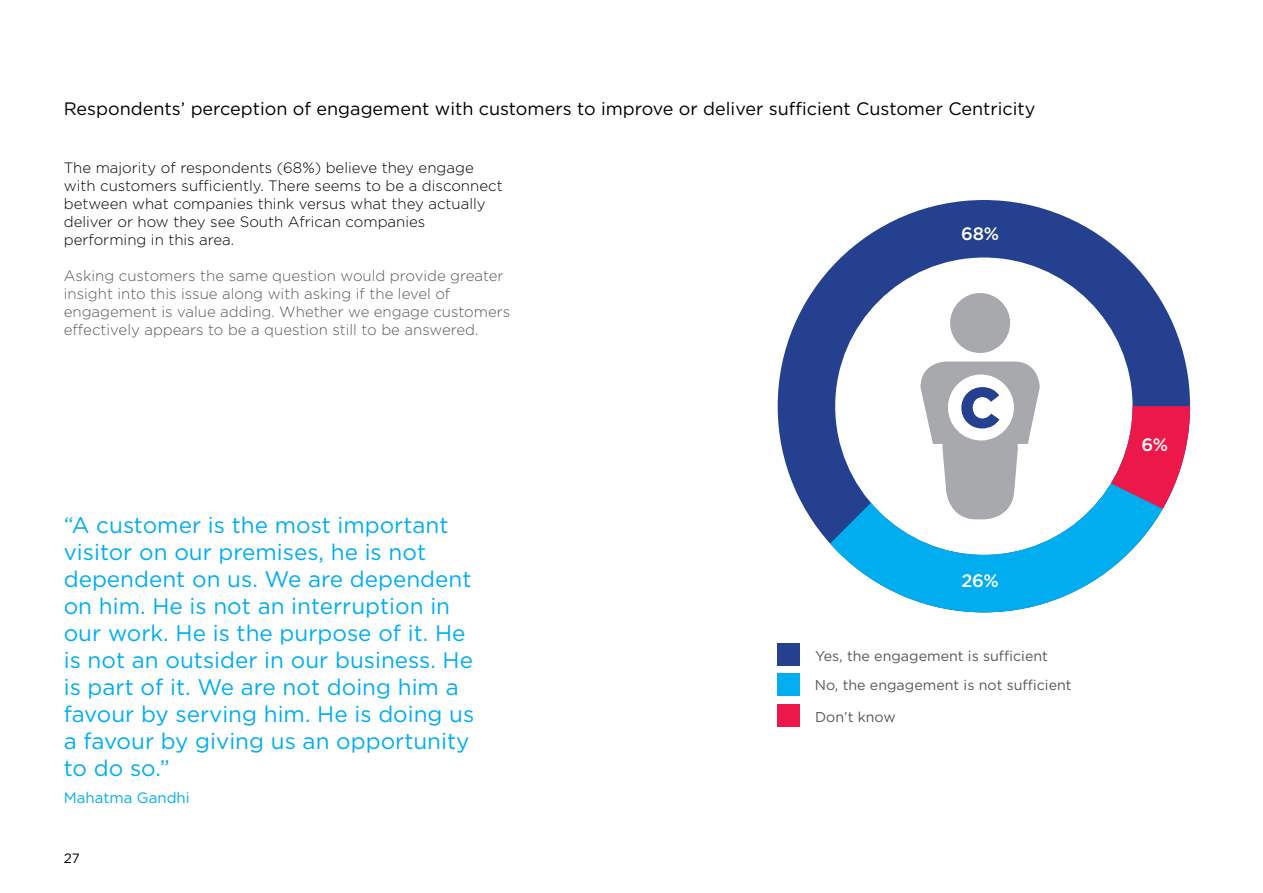
<style>
.page{position:relative;width:1263px;height:893px;background:#fff}
.page>*{position:absolute;margin:0;border:0;box-sizing:border-box;transform-origin:0 0}
.t1{font:900 56.85px "Gotham";color:#25408f}
.t2{font:22.5px/27px "Gotham";color:#00aeef}
.t3{font:18px "Gotham";color:#000}
.t4{font:500 18px "Gotham";color:#fff}
.t5{font:300 15px/18px "Gotham";color:#000}
.t6{font:300 15px/18px "Gotham";color:#58595b}
.t7{font:15px "Gotham";color:#00aeef}
.t8{font:14.25px "Gotham";color:#58595b}
.t9{font:13.5px "Gotham";color:#000}
</style>
<div class="page">
<svg style="left:778px;top:200px;width:412px;height:327px"></svg>
<svg style="left:817px;top:462px;width:373px;height:150px"></svg>
<svg style="left:1103px;top:406px;width:87px;height:111px"></svg>
<div style="left:778px;top:643px;width:22px;height:23px;background:#25408f"></div>
<div style="left:778px;top:673px;width:22px;height:23px;background:#00aeef"></div>
<div style="left:778px;top:704px;width:22px;height:23px;background:#ed184a"></div>
<p class="t3" style="left:64px;top:99px;width:973px">Respondents’ perception of engagement with customers to improve or deliver sufficient Customer Centricity</p>
<p class="t5" style="left:64px;top:159px;width:440px">The majority of respondents (68%) believe they engage with customers sufficiently. There seems to be a disconnect between what companies think versus what they actually deliver or how they see South African companies performing in this area.</p>
<p class="t6" style="left:64px;top:267px;width:448px">Asking customers the same question would provide greater insight into this issue along with asking if the level of engagement is value adding. Whether we engage customers effectively appears to be a question still to be answered.</p>
<p class="t2" style="left:64px;top:512px;width:412px">“A customer is the most important visitor on our premises, he is not dependent on us. We are dependent on him. He is not an interruption in our work. He is the purpose of it. He is not an outsider in our business. He is part of it. We are not doing him a favour by serving him. He is doing us a favour by giving us an opportunity to do so.”</p>
<p class="t7" style="left:64px;top:790px;width:128px">Mahatma Gandhi</p>
<p class="t9" style="left:64px;top:850px;width:17px">27</p>
<p class="t4" style="left:961px;top:224px;width:39px">68%</p>
<h1 class="t1" style="left:959px;top:375px;width:43px">C</h1>
<p class="t4" style="left:961px;top:571px;width:39px">26%</p>
<p class="t8" style="left:815px;top:648px;width:234px">Yes, the engagement is sufficient</p>
<p class="t8" style="left:815px;top:677px;width:258px">No, the engagement is not sufficient</p>
<p class="t8" style="left:815px;top:709px;width:82px">Don’t know</p>
<p class="t4" style="left:1141px;top:435px;width:28px">6%</p>
</div>
